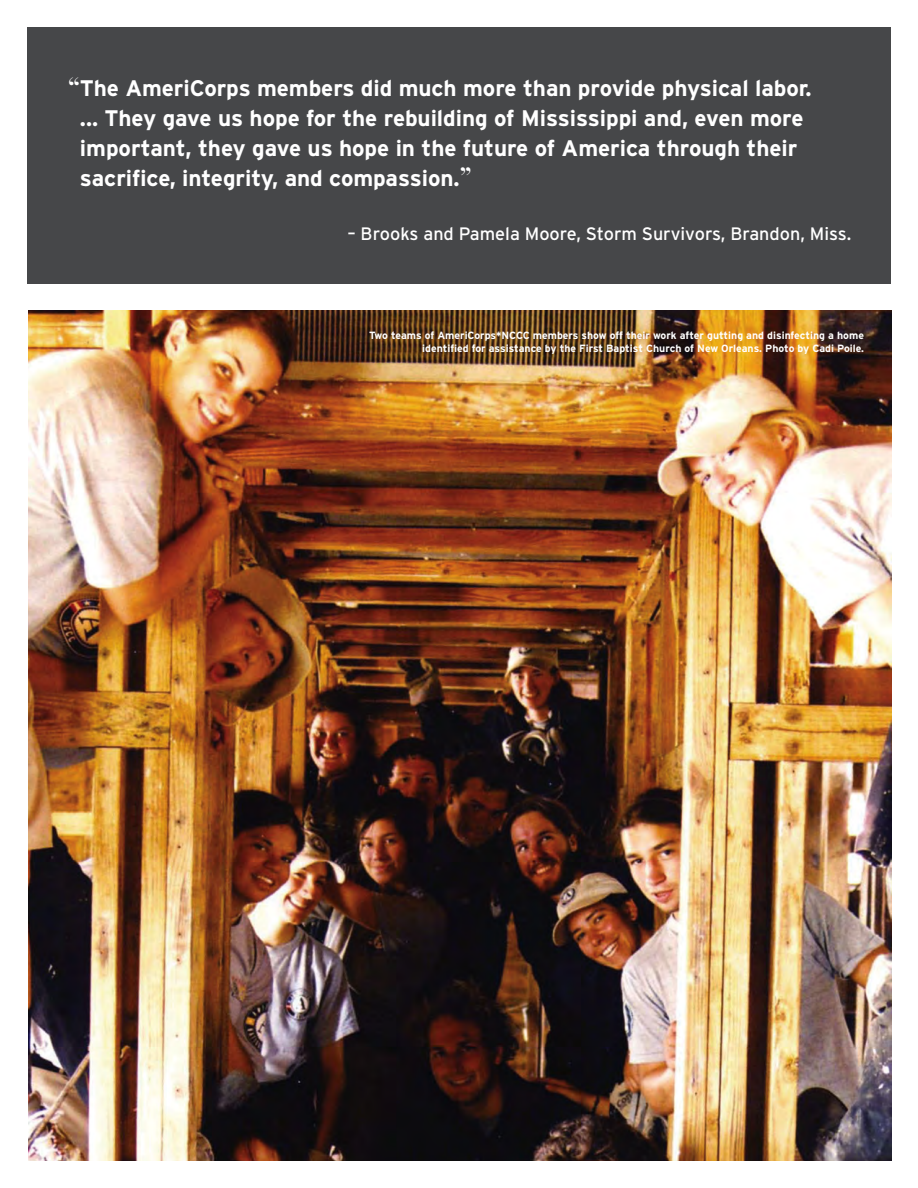
<style>
.page{position:relative;width:918px;height:1188px;background:#fff}
.page>*{position:absolute;margin:0;border:0;box-sizing:border-box;transform-origin:0 0}
.t1{font:700 22.5px/30px "Interstate";letter-spacing:-.005em;color:#fff}
.t2{font:18px "Interstate";color:#fff}
.t3{font:700 10.5px/12.6px "Interstate";color:#fff;text-align:right}
.s1{font-family:"Didot";font-size:25.5px}
</style>
<div class="page">
<img style="left:29px;top:310px;width:862px;height:851px">
<div style="left:28px;top:27px;width:863px;height:257px;background:#464749"></div>
<p class="t1" style="left:80px;top:73px;width:733px;text-indent:-12px"><span class="s1">“</span>The AmeriCorps members did much more than provide physical labor. ... They gave us hope for the rebuilding of Mississippi and, even more important, they gave us hope in the future of America through their sacrifice, integrity, and compassion.<span class="s1">”</span></p>
<p class="t2" style="left:348px;top:224px;width:505px">– Brooks and Pamela Moore, Storm Survivors, Brandon, Miss.</p>
<p class="t3" style="left:369px;top:329px;width:496px">Two teams of AmeriCorps*NCCC members show off their work after gutting and disinfecting a home identified for assistance by the First Baptist Church of New Orleans. Photo by Cadi Poile.</p>
</div>
